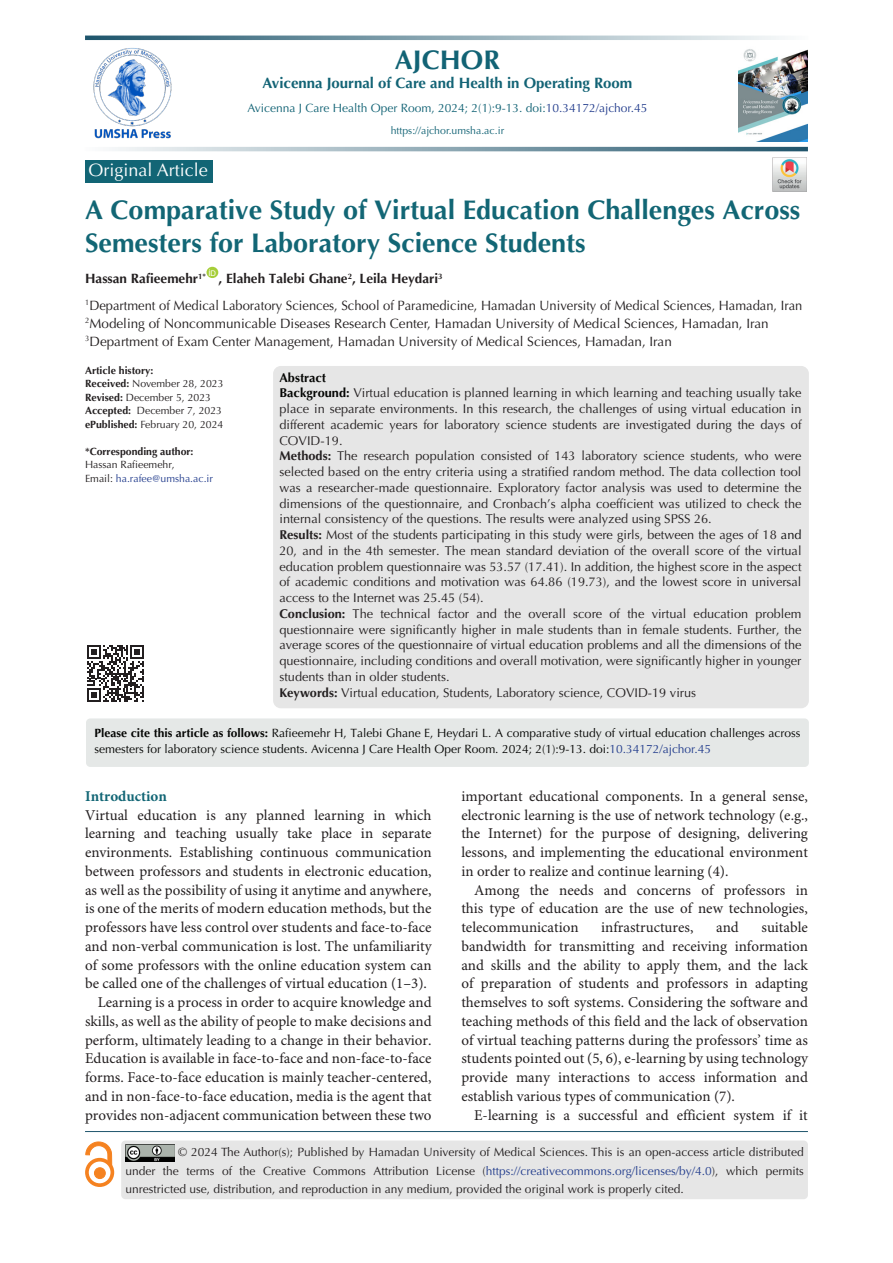
<style>
.page{position:relative;width:893px;height:1263px;background:#fff}
.page>*{position:absolute;margin:0;border:0;box-sizing:border-box;transform-origin:0 0}
.t1{font:700 27px/33px "Optima LT Std";color:#126675}
.t2{font:700 27px "Optima LT Std";color:#126375}
.t3{font:18px "Optima LT Std";color:#fff}
.t4{font:15px/18.8px "Minion Pro";color:#231f20;text-align:justify}
.t5{font:700 15px "Optima LT Std";color:#126375}
.heading_1{font:700 15px "Minion Pro";color:#126675}
.t6{font:13.5px "Optima LT Std";color:#231f20}
.t7{font:13.5px "Optima LT Std";color:#231f20;scale:.96 1}
.t8{font:700 13.5px "Optima LT Std";color:#231f20}
.t9{font:12.75px/15.8px "Optima LT Std";color:#231f20;text-align:justify}
.t10{font:700 12.75px "Optima LT Std";color:#040503}
.t11{font:12px/18px "Optima LT Std";color:#221e1f;text-align:justify}
.t12{font:12px/15.8px "Optima LT Std";color:#040503}
.t13{font:12px "Optima LT Std";color:#126375}
.t14{font:10.5px "Optima LT Std";color:#231f20}
.t15{font:700 10.5px "Optima LT Std";color:#231f20}
.t16{font:10.5px "Optima LT Std";color:#126375}
.t17{font:10.5px "Optima LT Std";color:#253f8e}
.t18{font:7.8px "Arial";color:#fff}
.s1{color:#253f8e}
.s2{font-weight:700}
.s3{color:#231f20}
.s4{font-weight:700;color:#040503}
.s5{color:#0d0d0d}
</style>
<div class="page">
<hr style="left:85px;top:1131px;width:723px;height:1px;background:#1f556c">
<div style="left:121px;top:1140px;width:687px;height:59px;background:#e6e6e6;border-radius:4px"></div>
<img style="left:125px;top:1145px;width:49px;height:17px">
<div style="left:206px;top:267px;width:12px;height:11px;background:#a6ce39;border-radius:50%"></div>
<div style="left:85px;top:160px;width:128px;height:22px;background:#126575"></div>
<img style="left:773px;top:158px;width:34px;height:34px">
<div style="left:86px;top:718px;width:723px;height:49px;background:#e5e8e7;border-radius:4px"></div>
<svg style="left:112px;top:147px;width:696px;height:4px;background:#8aa5b1"></svg>
<svg style="left:85px;top:36px;width:697px;height:4px;background:#88a5b1"></svg>
<div style="left:94px;top:1168px;width:11px;height:10px;background:#f58220;border-radius:50%"></div>
<div style="left:94px;top:1167px;width:11px;height:12px;border:1px solid #f58220;border-radius:50%"></div>
<div style="left:85px;top:1158px;width:29px;height:29px;border:4px solid #f58220;border-radius:50%"></div>
<svg style="left:86px;top:1142px;width:26px;height:24px"></svg>
<img style="left:738px;top:49px;width:69px;height:93px">
<img style="left:93px;top:48px;width:79px;height:91px">
<svg style="left:87px;top:645px;width:57px;height:57px"></svg>
<div style="left:273px;top:366px;width:536px;height:342px;background:#e6e6e6;border-radius:8px"></div>
<p class="t3" style="left:88px;top:160px;width:121px">Original Article</p>
<p class="t2" style="left:395px;top:44px;width:107px">AJCHOR</p>
<p class="t5" style="left:262px;top:74px;width:371px">Avicenna Journal of Care and Health in Operating Room</p>
<p class="t13" style="left:248px;top:101px;width:401px">Avicenna J Care Health Oper Room, 2024; 2(1):9-13. doi:<span class="s1">10.34172/ajchor.45</span></p>
<p class="t16" style="left:391px;top:124px;width:115px">https://ajchor.umsha.ac.ir</p>
<p class="t1" style="left:85px;top:194px;width:717px">A Comparative Study of Virtual Education Challenges Across<br>Semesters for Laboratory Science Students</p>
<p class="t8" style="left:85px;top:271px;width:122px">Hassan Rafieemehr<sup>1*</sup></p>
<p class="t18" style="left:208px;top:267px;width:9px">ID</p>
<p class="t8" style="left:219px;top:271px;width:225px">, Elaheh Talebi Ghane<sup>2</sup>, Leila Heydari<sup>3</sup></p>
<p class="t7" style="left:85px;top:297px;width:749px"><sup>1</sup>Department of Medical Laboratory Sciences, School of Paramedicine, Hamadan University of Medical Sciences, Hamadan, Iran</p>
<p class="t6" style="left:85px;top:315px;width:685px"><sup>2</sup>Modeling of Noncommunicable Diseases Research Center, Hamadan University of Medical Sciences, Hamadan, Iran</p>
<p class="t6" style="left:85px;top:333px;width:588px"><sup>3</sup>Department of Exam Center Management, Hamadan University of Medical Sciences, Hamadan, Iran</p>
<p class="t15" style="left:85px;top:364px;width:70px">Article history:</p>
<p class="t14" style="left:85px;top:377px;width:140px"><span class="s2">Received:</span> November 28, 2023</p>
<p class="t14" style="left:85px;top:391px;width:128px"><span class="s2">Revised:</span> December 5, 2023</p>
<p class="t14" style="left:85px;top:404px;width:139px"><span class="s2">Accepted:</span> December 7, 2023</p>
<p class="t14" style="left:85px;top:418px;width:140px"><span class="s2">ePublished:</span> February 20, 2024</p>
<p class="t15" style="left:85px;top:445px;width:110px">*Corresponding author:</p>
<p class="t14" style="left:85px;top:458px;width:91px">Hassan Rafieemehr,</p>
<p class="t17" style="left:85px;top:472px;width:130px"><span class="s3">Email:</span> ha.rafee@umsha.ac.ir</p>
<p class="t10" style="left:279px;top:370px;width:48px">Abstract</p>
<p class="t9" style="left:279px;top:385px;width:524px"><span class="s4">Background:</span> Virtual education is planned learning in which learning and teaching usually take place in separate environments. In this research, the challenges of using virtual education in different academic years for laboratory science students are investigated during the days of COVID-19.</p>
<p class="t9" style="left:279px;top:448px;width:524px"><span class="s2">Methods:</span> The research population consisted of 143 laboratory science students, who were selected based on the entry criteria using a stratified random method. The data collection tool was a researcher-made questionnaire. Exploratory factor analysis was used to determine the dimensions of the questionnaire, and Cronbach’s alpha coefficient was utilized to check the internal consistency of the questions. The results were analyzed using SPSS 26.</p>
<p class="t9" style="left:279px;top:527px;width:524px"><span class="s2">Results:</span> Most of the students participating in this study were girls, between the ages of 18 <span class="s5">and </span>20, and in the 4th semester. The mean standard deviation of the overall score of the virtual education problem questionnaire was 53.57 (17.41). In addition, the highest score in the aspect of academic conditions and motivation was 64.86 (19.73), and the lowest score in universal access to the Internet was 25.45 (54).</p>
<p class="t9" style="left:279px;top:606px;width:524px"><span class="s2">Conclusion:</span> The technical factor and the overall score of the virtual education problem questionnaire were significantly higher in male students than in female students. Further, the average scores of the questionnaire of virtual education problems and all the dimensions of the questionnaire, including conditions and overall motivation, were significantly higher in younger students than in older students.</p>
<p class="t9" style="left:279px;top:685px;width:418px"><span class="s2">Keywords:</span> Virtual education, Students, Laboratory science, COVID-19 virus</p>
<p class="t12" style="left:94px;top:725px;width:707px"><span class="s2">Please cite this article as follows:</span> Rafieemehr H, Talebi Ghane E, Heydari L. A comparative study of virtual education challenges across semesters for laboratory science students. Avicenna J Care Health Oper Room. 2024; 2(1):9-13. doi:<span class="s1">10.34172/ajchor.45</span></p>
<p class="t4" style="left:461px;top:787px;width:348px">important educational components. In a general sense, electronic learning is the use of network technology (e.g., the Internet) for the purpose of designing, delivering lessons, and implementing the educational environment in order to realize and continue learning (4).</p>
<p class="t4" style="left:461px;top:881px;width:348px;text-indent:13px">Among the needs and concerns of professors in this type of education are the use of new technologies, telecommunication</p>
<p class="heading_1" style="left:85px;top:785px;width:83px">Introduction</p>
<p class="t4" style="left:85px;top:806px;width:348px">Virtual education is any planned learning in which learning and teaching usually take place in separate environments. Establishing continuous communication between professors and students in electronic education, as well as the possibility of using it anytime and anywhere, is one of the merits of modern education methods, but the professors have less control over students and face-to-face and non-verbal communication is lost. The unfamiliarity of some professors with the online education system can be called one of the challenges of virtual education (1<span class="s5">–</span>3).</p>
<p class="t4" style="left:85px;top:993px;width:348px;text-indent:13px">Learning is a process in order to acquire knowledge and skills, as well as the ability of people to make decisions and perform, ultimately leading to a change in their behavior.<br>Education is available in face-to-face and non-face-to-face forms. Face-to-face education is mainly teacher-centered, and in non-face-to-face education, media is the agent that provides non-adjacent communication between these two</p>
<p class="t4" style="left:461px;top:918px;width:348px;text-indent:300px">suitable bandwidth for transmitting and receiving information and skills and the ability to apply them, and the lack of preparation of students and professors in adapting themselves to soft systems. Considering the software and teaching methods of this field and the lack of observation of virtual teaching patterns during the professors’ time as students pointed out (5, 6), e-learning by using technology provide many interactions to access information and establish various types of communication (7).</p>
<p class="t4" style="left:474px;top:1106px;width:335px">E-learning is a successful and efficient system if it</p>
<p class="t11" style="left:125px;top:1143px;width:680px;text-indent:53px"><span class="s3">© 2024 The Author(s); Published by Hamadan University of Medical Sciences.</span> This is an open-access article distributed under the terms of the Creative Commons Attribution License (<span class="s1">https://creativecommons.org/licenses/by/4.0</span>), which permits unrestricted use, distribution, and reproduction in any medium, provided the original work is properly cited.</p>
<p class="t4" style="left:601px;top:918px;width:94px">infrastructures,</p>
<p class="t4" style="left:716px;top:918px;width:24px">and</p>
</div>
